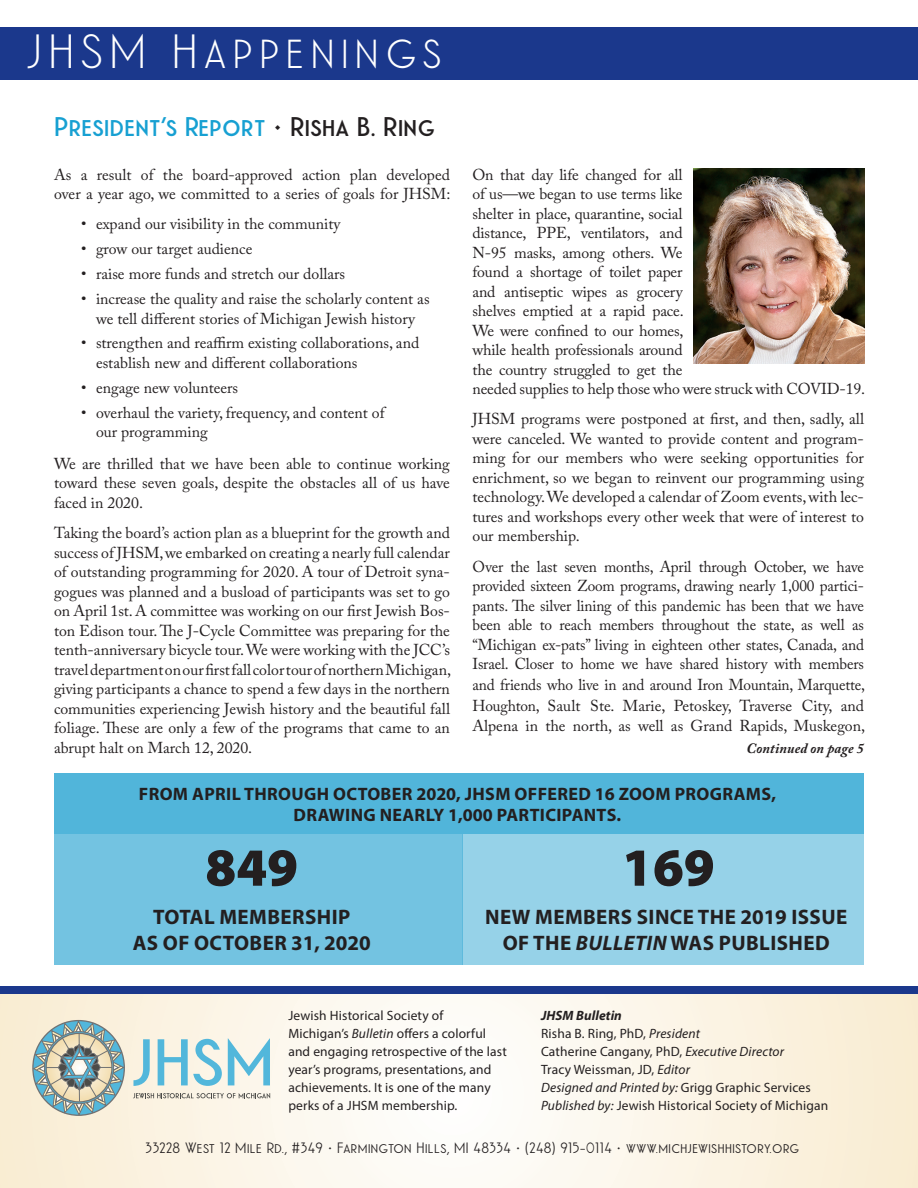
<style>
.page{position:relative;width:918px;height:1188px;background:#fff}
.page>*{position:absolute;margin:0;border:0;box-sizing:border-box;transform-origin:0 0}
.t1{font:900 54px "Myriad Pro";color:#231f20}
.t2{font:300 48px "Waverly CF";letter-spacing:.145em;color:#fff}
.t3{font:700 27px "Waverly CF";letter-spacing:.01em;color:#17a0d2}
.t4{font:700 21px/25.2px "Myriad Pro";letter-spacing:.02em;color:#231f20;text-align:center}
.t5{font:700 18px/21px "Myriad Pro";letter-spacing:.02em;color:#231f20;text-align:center}
.t6{font:15.75px/19.5px "Adobe Caslon Pro";color:#231f20}
.t7{font:500 15px "Waverly CF";letter-spacing:.03em;color:#231f20}
.t8{font:italic 700 14.25px "Adobe Caslon Pro";letter-spacing:.01em;color:#231f20}
.t9{font:13.5px/18px "Myriad Pro";letter-spacing:.01em;color:#231f20}
.s1{color:#231f20}
.s2{font-style:italic}
.s3{font-weight:700;font-style:italic}
</style>
<div class="page">
<svg style="left:0;top:993px;width:918px;height:195px"></svg>
<svg style="left:133px;top:1039px;width:17px;height:47px"></svg>
<svg style="left:158px;top:1039px;width:64px;height:47px;background:#b5dae0"></svg>
<svg style="left:228px;top:1038px;width:42px;height:47px;background:#b4dbe3"></svg>
<svg style="left:133px;top:1093px;width:137px;height:5px"></svg>
<svg style="left:32px;top:1020px;width:93px;height:96px;background:#aebbb3"></svg>
<img style="left:693px;top:168px;width:172px;height:196px">
<div style="left:0;top:27px;width:918px;height:53px;background:#1b388c"></div>
<div style="left:0;top:986px;width:918px;height:7px;background:#1b388c"></div>
<div style="left:54px;top:826px;width:408px;height:138px;background:#73c3e1"></div>
<div style="left:54px;top:773px;width:810px;height:61px;background:#51b5da"></div>
<div style="left:462px;top:832px;width:402px;height:132px;background:#96d2e8"></div>
<p class="t2" style="left:26px;top:23px;width:417px">JHSM Happenings</p>
<p class="t3" style="left:54px;top:110px;width:382px">President’s Report <span class="s1">• Risha B. Ring</span></p>
<p class="t6" style="left:54px;top:164px;width:398px">As a result of the board-approved action plan developed over a year ago, we committed to a series of goals for JHSM:</p>
<p class="t6" style="left:81px;top:214px;width:261px">• expand our visibility in the community</p>
<p class="t6" style="left:81px;top:239px;width:173px">• grow our target audience</p>
<p class="t6" style="left:81px;top:264px;width:266px">• raise more funds and stretch our dollars</p>
<p class="t6" style="left:81px;top:289px;width:350px;text-align:center">• increase the quality and raise the scholarly content as we tell different stories of Michigan Jewish history</p>
<p class="t6" style="left:96px;top:333px;width:325px;text-indent:-15px">• strengthen and reaffirm existing collaborations, and establish new and different collaborations</p>
<p class="t6" style="left:81px;top:378px;width:159px">• engage new volunteers</p>
<p class="t6" style="left:96px;top:403px;width:290px;text-indent:-15px">• overhaul the variety, frequency, and content of our programming</p>
<p class="t6" style="left:54px;top:454px;width:398px;text-align:justify">We are thrilled that we have been able to continue working toward these seven goals, despite the obstacles all of us have faced in 2020.</p>
<p class="t6" style="left:54px;top:523px;width:399px;text-align:justify">Taking the board’s action plan as a blueprint for the growth and success of JHSM, we embarked on creating a nearly full calendar of outstanding programming for 2020. A tour of Detroit syna&shy;gogues was planned and a busload of participants was set to go on April 1st. A committee was working on our first Jewish Bos&shy;ton Edison tour. The J-Cycle Committee was preparing for the tenth-anniversary bicycle tour. We were working with the JCC’s travel department on our first fall color tour of northern Michigan, giving participants a chance to spend a few days in the northern communities experiencing Jewish history and the beautiful fall foliage. These are only a few of the programs that came to an abrupt halt on March 12, 2020.</p>
<p class="t6" style="left:472px;top:164px;width:394px">On that day life changed for all<br>of us—we began to use terms like<br>shelter in place, quarantine, social<br>distance, PPE, ventilators, and<br>N-95 masks, among others. We<br>found a shortage of toilet paper<br>and antiseptic wipes as grocery<br>shelves emptied at a rapid pace.<br>We were confined to our homes,<br>while health professionals around<br>the country struggled to get the<br>needed supplies to help those who were struck with COVID-19.</p>
<p class="t6" style="left:472px;top:409px;width:393px;text-align:justify">JHSM programs were postponed at first, and then, sadly, all were canceled. We wanted to provide content and program&shy;ming for our members who were seeking opportunities for enrichment, so we began to reinvent our programming using technology. We developed a calendar of Zoom events, with lec&shy;tures and workshops every other week that were of interest to our membership.</p>
<p class="t6" style="left:472px;top:556px;width:393px;text-align:justify">Over the last seven months, April through October, we have provided sixteen Zoom programs, drawing nearly 1,000 partici&shy;pants. The silver lining of this pandemic has been that we have been able to reach members throughout the state, as well as “Michigan ex-pats” living in eighteen other states, Canada, and Israel. Closer to home we have shared history with members</p>
<p class="t6" style="left:472px;top:674px;width:394px;line-height:21px">and friends who live in and around Iron Mountain, Marquette,<br>Houghton, Sault Ste. Marie, Petoskey, Traverse City, and</p>
<p class="t6" style="left:472px;top:715px;width:394px">Alpena in the north, as well as Grand Rapids, Muskegon,</p>
<p class="t8" style="left:747px;top:740px;width:119px">Continued on page 5</p>
<p class="t5" style="left:139px;top:783px;width:639px">FROM APRIL THROUGH OCTOBER 2020, JHSM OFFERED 16 ZOOM PROGRAMS,<br>DRAWING NEARLY 1,000 PARTICIPANTS.</p>
<p class="t1" style="left:205px;top:832px;width:94px">849</p>
<p class="t4" style="left:133px;top:904px;width:240px">TOTAL MEMBERSHIP<br>AS OF OCTOBER 31, 2020</p>
<p class="t1" style="left:622px;top:832px;width:94px">169</p>
<p class="t4" style="left:485px;top:904px;width:364px">NEW MEMBERS SINCE THE 2019 ISSUE<br>OF THE <span class="s2">BULLETIN</span> WAS PUBLISHED</p>
<p class="t9" style="left:288px;top:1006px;width:220px">Jewish Historical Society of Michigan’s <span class="s2">Bulletin</span> offers a colorful and engaging retrospective of the last year’s programs, presentations, and achievements. It is one of the many perks of a JHSM membership.</p>
<p class="t9" style="left:541px;top:1006px;width:289px"><span class="s3">JHSM Bulletin<br></span>Risha B. Ring, PhD, <span class="s2">President<br></span>Catherine Cangany, PhD, <span class="s2">Executive Director<br></span>Tracy Weissman, JD, <span class="s2">Editor<br>Designed and Printed by:</span> Grigg Graphic Services <span class="s2">Published by:</span> Jewish Historical Society of Michigan</p>
<p class="t7" style="left:146px;top:1139px;width:655px">33228 West 12 Mile Rd., #349 • Farmington Hills, MI 48334 • (248) 915-0114 • www.michjewishhistory.org</p>
</div>
